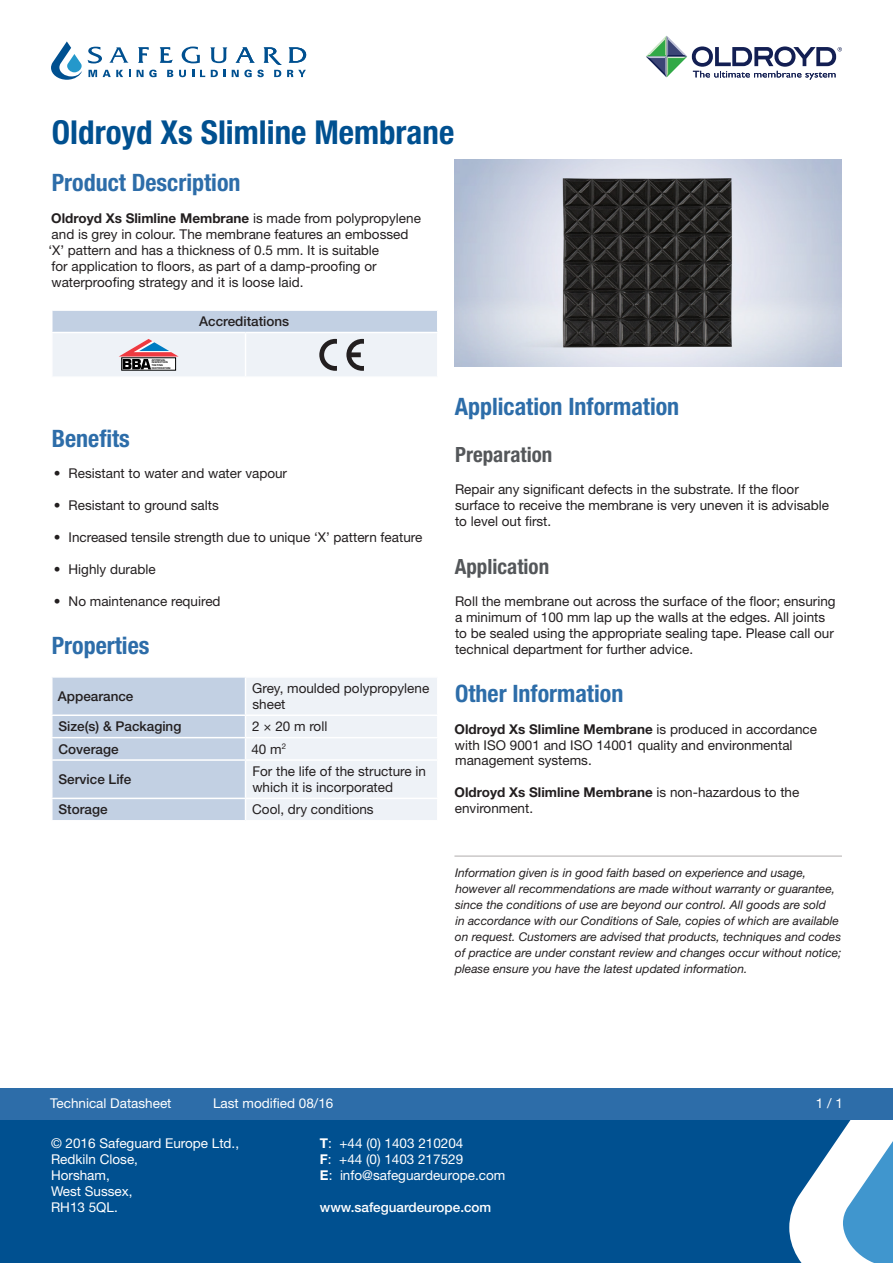
<style>
.page{position:relative;width:893px;height:1263px;background:#fff}
.page>*{position:absolute;margin:0;border:0;box-sizing:border-box;transform-origin:0 0}
.Header_1_-_7_5mm_Lea{font:700 condensed 33px "Helvetica Neue LT Std";color:#005090}
.Header_2_-_7_5mm_Lea{font:700 condensed 24px "Helvetica Neue LT Std";color:#2d6da9}
.Header_3_-_7_5mm_Lea{font:700 condensed 21px "Helvetica Neue LT Std";color:#54575a}
.Paragraph_-_3_75mm_L{font:13.5px/15.9px "Helvetica Neue LT Std";color:#231f20}
.Company_Details_-_3{font:13.5px "Helvetica Neue LT Std";color:#fff}
.Table___Note_-_3_75m{font:13.5px/15.9px "Helvetica Neue LT Std";color:#231f20}
.Table_Heading_-_3_75{font:500 13.5px "Helvetica Neue LT Std";color:#231f20}
.Document_Details_-_7{font:13.5px "Helvetica Neue LT Std";color:#fff}
.Company_Details_-_3-2{font:500 13.5px "Helvetica Neue LT Std";color:#fff}
.Disclaimer_-_3_75mm{font:italic 12px/15.9px "Helvetica Neue LT Std";color:#231f20}
.t1{font:700 2.7px "Eurostile";letter-spacing:.035em;color:#000}
.t2{font:700 2.7px "Eurostile";color:#000}
.s1{font-weight:700}
</style>
<div class="page">
<div style="left:0;top:1103px;width:893px;height:160px;background:#005090"></div>
<svg style="left:789px;top:1119px;width:104px;height:144px"></svg>
<div style="left:0;top:1087px;width:893px;height:32px;background:#2d6da9"></div>
<svg style="left:138px;top:47px;width:11px;height:16px"></svg>
<svg style="left:160px;top:47px;width:13px;height:16px"></svg>
<svg style="left:51px;top:41px;width:80px;height:39px"></svg>
<svg style="left:137px;top:70px;width:20px;height:7px"></svg>
<svg style="left:167px;top:70px;width:6px;height:7px"></svg>
<svg style="left:179px;top:47px;width:127px;height:30px"></svg>
<svg style="left:646px;top:36px;width:196px;height:44px"></svg>
<svg style="left:52px;top:311px;width:386px;height:65px"></svg>
<svg style="left:52px;top:677px;width:385px;height:143px"></svg>
<hr style="left:246px;top:759px;width:192px;height:2px;background:#fff">
<img style="left:454px;top:159px;width:388px;height:208px">
<hr style="left:454px;top:855px;width:388px;height:2px;background:#cac8c8">
<p class="Header_1_-_7_5mm_Lea" style="left:52px;top:112px;width:404px">Oldroyd Xs Slimline Membrane</p>
<h2 class="Header_2_-_7_5mm_Lea" style="left:52px;top:168px;width:190px">Product Description</h2>
<p class="Paragraph_-_3_75mm_L" style="left:48px;top:210px;width:374px"><span class="s1">Oldroyd Xs Slimline Membrane</span> is made from polypropylene and is grey in colour. The membrane features an embossed ‘X’ pattern and has a thickness of 0.5 mm. It is suitable<br>for application to floors, as part of a damp-proofing or waterproofing strategy and it is loose laid.</p>
<p class="Table_Heading_-_3_75" style="left:199px;top:313px;width:92px">Accreditations</p>
<p class="t1" style="left:152px;top:358px;width:15px">APPROVAL</p>
<p class="t1" style="left:152px;top:361px;width:17px">INSPECTION</p>
<p class="t1" style="left:152px;top:363px;width:12px">TESTING</p>
<p class="t2" style="left:152px;top:366px;width:20px">CERTIFICATION</p>
<h2 class="Header_2_-_7_5mm_Lea" style="left:52px;top:423px;width:80px">Benefits</h2>
<p class="Paragraph_-_3_75mm_L" style="left:54px;top:465px;width:235px">• Resistant to water and water vapour</p>
<p class="Paragraph_-_3_75mm_L" style="left:54px;top:497px;width:166px">• Resistant to ground salts</p>
<p class="Paragraph_-_3_75mm_L" style="left:54px;top:529px;width:370px">• Increased tensile strength due to unique ‘X’ pattern feature</p>
<p class="Paragraph_-_3_75mm_L" style="left:54px;top:561px;width:103px">• Highly durable</p>
<p class="Paragraph_-_3_75mm_L" style="left:54px;top:593px;width:168px">• No maintenance required</p>
<h2 class="Header_2_-_7_5mm_Lea" style="left:52px;top:631px;width:99px">Properties</h2>
<p class="Table_Heading_-_3_75" style="left:58px;top:688px;width:77px">Appearance</p>
<p class="Table___Note_-_3_75m" style="left:252px;top:680px;width:179px">Grey, moulded polypropylene sheet</p>
<p class="Table_Heading_-_3_75" style="left:59px;top:718px;width:124px">Size(s) &amp; Packaging</p>
<p class="Table___Note_-_3_75m" style="left:252px;top:718px;width:77px">2 × 20 m roll</p>
<p class="Table_Heading_-_3_75" style="left:59px;top:741px;width:62px">Coverage</p>
<p class="Table___Note_-_3_75m" style="left:251px;top:741px;width:36px">40 m<sup>2</sup></p>
<p class="Table_Heading_-_3_75" style="left:59px;top:771px;width:74px">Service Life</p>
<p class="Table___Note_-_3_75m" style="left:252px;top:763px;width:175px">For the life of the structure in which it is incorporated</p>
<p class="Table_Heading_-_3_75" style="left:59px;top:801px;width:51px">Storage</p>
<p class="Table___Note_-_3_75m" style="left:252px;top:801px;width:123px">Cool, dry conditions</p>
<h2 class="Header_2_-_7_5mm_Lea" style="left:455px;top:392px;width:226px">Application Information</h2>
<p class="Header_3_-_7_5mm_Lea" style="left:455px;top:442px;width:99px">Preparation</p>
<p class="Paragraph_-_3_75mm_L" style="left:455px;top:481px;width:375px">Repair any significant defects in the substrate. If the floor surface to receive the membrane is very uneven it is advisable to level out first.</p>
<p class="Header_3_-_7_5mm_Lea" style="left:455px;top:554px;width:96px">Application</p>
<p class="Paragraph_-_3_75mm_L" style="left:455px;top:593px;width:382px">Roll the membrane out across the surface of the floor; ensuring a minimum of 100 mm lap up the walls at the edges. All joints to be sealed using the appropriate sealing tape. Please call our technical department for further advice.</p>
<h2 class="Header_2_-_7_5mm_Lea" style="left:455px;top:679px;width:170px">Other Information</h2>
<p class="Paragraph_-_3_75mm_L" style="left:455px;top:721px;width:364px"><span class="s1">Oldroyd Xs Slimline Membrane</span> is produced in accordance with ISO 9001 and ISO 14001 quality and environmental management systems.</p>
<p class="Paragraph_-_3_75mm_L" style="left:455px;top:784px;width:346px"><span class="s1">Oldroyd Xs Slimline Membrane</span> is non-hazardous to the environment.</p>
<p class="Disclaimer_-_3_75mm" style="left:455px;top:865px;width:388px">Information given is in good faith based on experience and usage, however all recommendations are made without warranty or guarantee, since the conditions of use are beyond our control. All goods are sold<br>in accordance with our Conditions of Sale, copies of which are available on request. Customers are advised that products, techniques and codes of practice are under constant review and changes occur without notice; please ensure you have the latest updated information.</p>
<p class="Document_Details_-_7" style="left:50px;top:1095px;width:123px">Technical Datasheet</p>
<p class="Document_Details_-_7" style="left:213px;top:1095px;width:122px">Last modified 08/16</p>
<p class="Document_Details_-_7" style="left:816px;top:1095px;width:29px">1 / 1</p>
<p class="Company_Details_-_3" style="left:51px;top:1135px;width:190px">© 2016 Safeguard Europe Ltd.,</p>
<p class="Company_Details_-_3" style="left:51px;top:1151px;width:89px">Redkiln Close,</p>
<p class="Company_Details_-_3" style="left:51px;top:1167px;width:60px">Horsham,</p>
<p class="Company_Details_-_3" style="left:51px;top:1183px;width:83px">West Sussex,</p>
<p class="Company_Details_-_3" style="left:51px;top:1199px;width:68px">RH13 5QL.</p>
<p class="Company_Details_-_3" style="left:320px;top:1135px;width:145px"><span class="s1">T</span>: +44 (0) 1403 210204</p>
<p class="Company_Details_-_3" style="left:320px;top:1151px;width:145px"><span class="s1">F</span>: +44 (0) 1403 217529</p>
<p class="Company_Details_-_3" style="left:320px;top:1167px;width:187px"><span class="s1">E</span>: info@safeguardeurope.com</p>
<p class="Company_Details_-_3-2" style="left:320px;top:1199px;width:173px">www.safeguardeurope.com</p>
</div>
